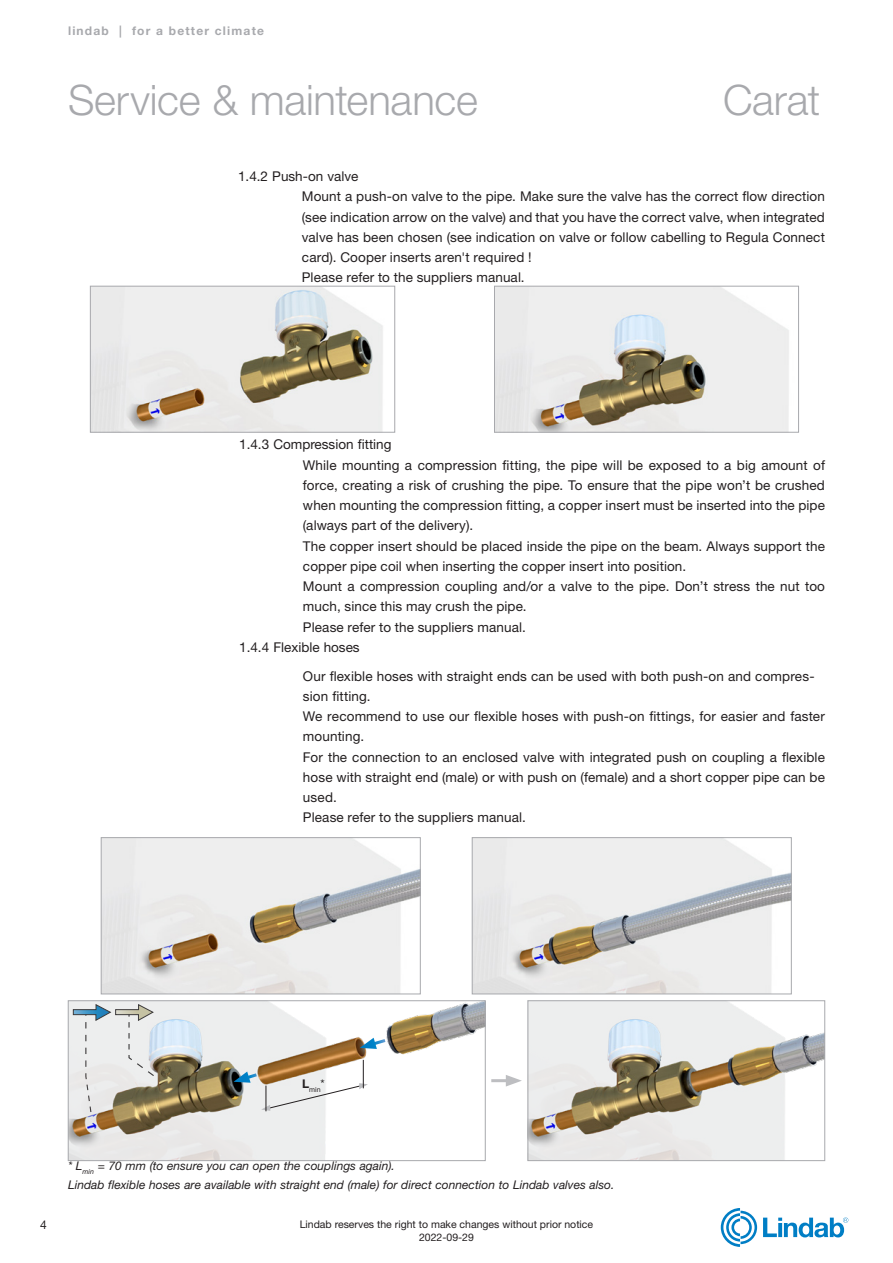
<style>
.page{position:relative;width:893px;height:1263px;background:#fff}
.page>*{position:absolute;margin:0;border:0;box-sizing:border-box;transform-origin:0 0}
.t1{font:300 42px "Helvetica Neue LT Pro";letter-spacing:-.005em;color:#a8a9ad}
.Bullet_text{font:13.5px/20.2px "Helvetica Neue LT Pro";letter-spacing:.01em;color:#231f20;text-align:justify}
.Subheading2-Black{font:13.5px/20.2px "Helvetica Neue LT Pro";letter-spacing:.005em;color:#231f20}
.Picture{font:italic 12px "Helvetica Neue LT Pro";color:#231f20}
.t2{font:700 12px "Helvetica Neue LT Pro";letter-spacing:.1em;color:#a8a9ad}
.t3{font:12px "Helvetica Neue LT Pro";color:#231f20}
.t4{font:10.5px/12.6px "Helvetica Neue LT Pro";color:#231f20;text-align:center}
.Tabell_text_-_center{font:7.05px "Helvetica Neue LT Pro";color:#231f20}
</style>
<div class="page">
<svg style="left:763px;top:1217px;width:85px;height:20px"></svg>
<svg style="left:721px;top:1208px;width:36px;height:39px"></svg>
<img style="left:92px;top:288px;width:291px;height:142px">
<div style="left:90px;top:286px;width:305px;height:146px;border:1px solid #a8a9ad"></div>
<img style="left:496px;top:288px;width:293px;height:142px">
<div style="left:494px;top:286px;width:305px;height:146px;border:1px solid #a8a9ad"></div>
<img style="left:103px;top:839px;width:315px;height:153px">
<div style="left:101px;top:837px;width:319px;height:157px;border:1px solid #a8a9ad"></div>
<img style="left:530px;top:1002px;width:293px;height:157px">
<div style="left:528px;top:1000px;width:297px;height:161px;border:1px solid #a8a9ad"></div>
<hr style="left:491px;top:1079px;width:20px;height:3px;background:#bdbec1">
<svg style="left:506px;top:1075px;width:16px;height:11px"></svg>
<img style="left:70px;top:1002px;width:413px;height:157px">
<div style="left:68px;top:1000px;width:417px;height:161px;border:1px solid #a8a9ad"></div>
<svg style="left:360px;top:1037px;width:29px;height:12px"></svg>
<svg style="left:233px;top:1060px;width:134px;height:53px"></svg>
<img style="left:474px;top:839px;width:315px;height:153px">
<div style="left:472px;top:837px;width:319px;height:157px;border:1px solid #a8a9ad"></div>
<p class="t2" style="left:68px;top:23px;width:197px">lindab | for a better climate</p>
<h1 class="t1" style="left:68px;top:74px;width:411px">Service &amp; maintenance</h1>
<h1 class="t1" style="left:723px;top:74px;width:99px">Carat</h1>
<p class="Subheading2-Black" style="left:238px;top:166px;width:122px">1.4.2 Push-on valve</p>
<p class="Bullet_text" style="left:302px;top:186px;width:525px">Mount a push-on valve to the pipe. Make sure the valve has the correct flow direction (see indication arrow on the valve) and that you have the correct valve, when integrated valve has been chosen (see indication on valve or follow cabelling to Regula Connect card). Cooper inserts aren't required !</p>
<p class="Bullet_text" style="left:302px;top:267px;width:224px">Please refer to the suppliers manual.</p>
<p class="Subheading2-Black" style="left:239px;top:434px;width:154px">1.4.3 Compression fitting</p>
<p class="Bullet_text" style="left:303px;top:454px;width:523px">While mounting a compression fitting, the pipe will be exposed to a big amount of force, creating a risk of crushing the pipe. To ensure that the pipe won’t be crushed when mounting the compression fitting, a copper insert must be inserted into the pipe (always part of the delivery).</p>
<p class="Bullet_text" style="left:303px;top:535px;width:523px">The copper insert should be placed inside the pipe on the beam. Always support the copper pipe coil when inserting the copper insert into position.</p>
<p class="Bullet_text" style="left:303px;top:576px;width:524px">Mount a compression coupling and/or a valve to the pipe. Don’t stress the nut too much, since this may crush the pipe.</p>
<p class="Bullet_text" style="left:303px;top:616px;width:224px">Please refer to the suppliers manual.</p>
<p class="Subheading2-Black" style="left:239px;top:636px;width:122px">1.4.4 Flexible hoses</p>
<p class="Subheading2-Black" style="left:303px;top:665px;width:513px">Our flexible hoses with straight ends can be used with both push-on and compres&shy;sion fitting.</p>
<p class="Bullet_text" style="left:303px;top:706px;width:523px">We recommend to use our flexible hoses with push-on fittings, for easier and faster mounting.</p>
<p class="Bullet_text" style="left:303px;top:746px;width:523px">For the connection to an enclosed valve with integrated push on coupling a flexible hose with straight end (male) or with push on (female) and a short copper pipe can be used.</p>
<p class="Bullet_text" style="left:303px;top:807px;width:224px">Please refer to the suppliers manual.</p>
<p class="Tabell_text_-_center" style="left:302px;top:1085px;width:24px"><sup>L</sup>min<sup>*</sup></p>
<p class="t3" style="left:40px;top:1217px;width:8px">4</p>
<p class="Picture" style="left:68px;top:1158px;width:328px">* L<sub>min</sub> = 70 mm (to ensure you can open the couplings again).</p>
<p class="Picture" style="left:68px;top:1177px;width:548px">Lindab flexible hoses are available with straight end (male) for direct connection to Lindab valves also.</p>
<p class="t4" style="left:300px;top:1218px;width:295px">Lindab reserves the right to make changes without prior notice<br>2022-09-29</p>
</div>
